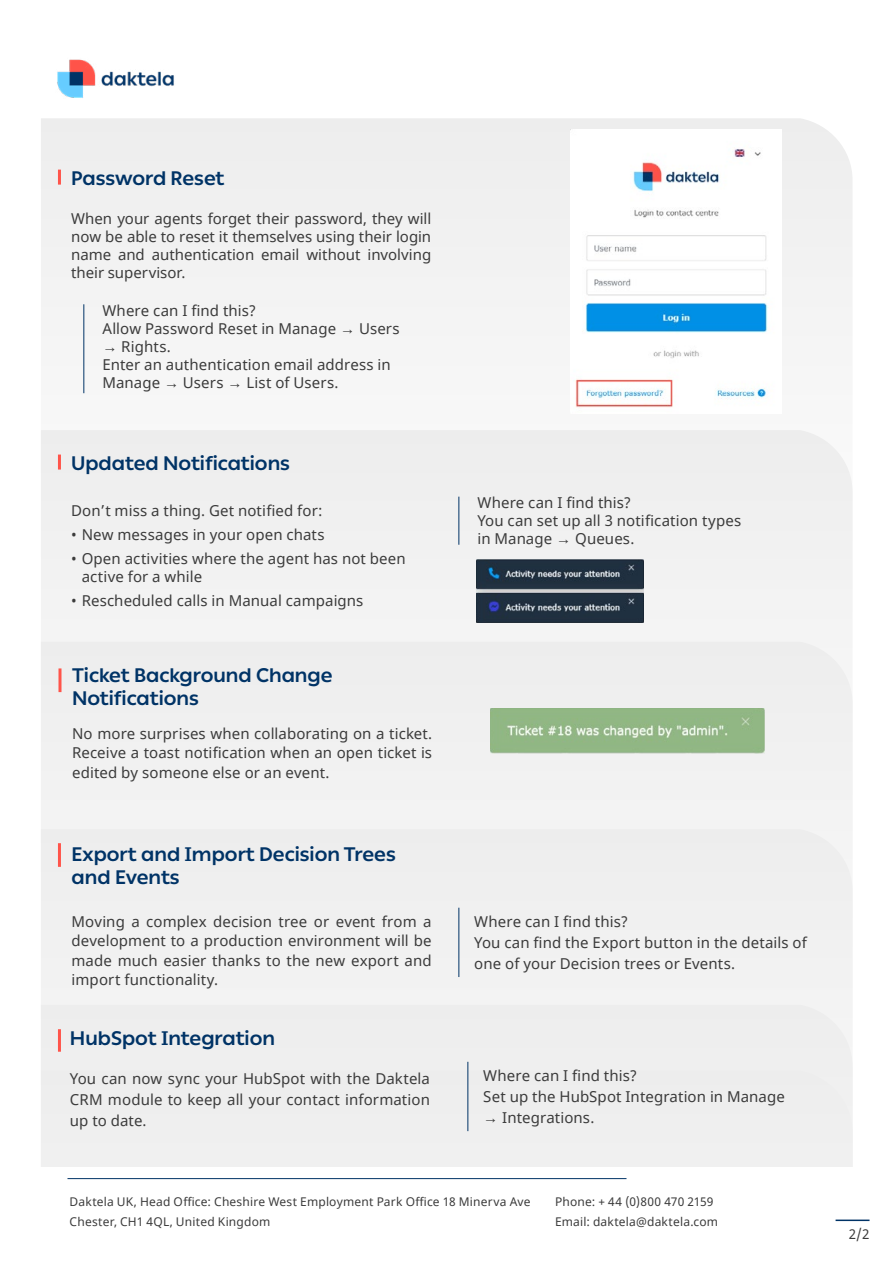
<style>
.page{position:relative;width:893px;height:1263px;background:#fff}
.page>*{position:absolute;margin:0;border:0;box-sizing:border-box;transform-origin:0 0}
.t1{font:700 19.5px/23.4px "Ping LCG";color:#036}
.t2{font:15px/18px "Noto Sans";letter-spacing:.01em;color:#3b3b3b}
.t3{font:13.5px "Noto Sans";color:#3b3b3b}
.t4{font:12px/20.4px "Noto Sans";letter-spacing:.015em;color:#3b3b3b}
</style>
<div class="page">
<div style="left:41px;top:430px;width:811px;height:212px;background:#f0f0f0"></div>
<div style="left:41px;top:829px;width:811px;height:176px;background:#f0f0f0"></div>
<div style="left:41px;top:1005px;width:811px;height:66px;background:#eee"></div>
<div style="left:41px;top:1071px;width:811px;height:96px;background:#efefef"></div>
<hr style="left:835px;top:1219px;width:34px;height:2px;background:#036">
<svg style="left:58px;top:668px;width:4px;height:24px"></svg>
<hr style="left:58px;top:843px;width:3px;height:24px;background:#ff544a">
<hr style="left:58px;top:1029px;width:3px;height:23px;background:#ff544a">
<img style="left:57px;top:59px;width:117px;height:39px">
<hr style="left:68px;top:1178px;width:558px;height:1px;background:#036">
<hr style="left:467px;top:1062px;width:1px;height:69px;background:#036">
<hr style="left:458px;top:908px;width:1px;height:69px;background:#036">
<img style="left:490px;top:708px;width:274px;height:45px">
<hr style="left:58px;top:170px;width:3px;height:15px;background:#ff544a">
<hr style="left:58px;top:455px;width:3px;height:15px;background:#ff544a">
<hr style="left:83px;top:304px;width:1px;height:89px;background:#036">
<hr style="left:458px;top:497px;width:1px;height:48px;background:#036">
<img style="left:570px;top:129px;width:205px;height:284px">
<img style="left:476px;top:560px;width:168px;height:63px">
<h1 class="t1" style="left:71px;top:165px;width:155px">Password Reset</h1>
<p class="t2" style="left:71px;top:210px;width:362px;text-align:justify">When your agents forget their password, they will now be able to reset it themselves using their login name and authentication email without involving their supervisor.</p>
<p class="t2" style="left:102px;top:302px;width:299px">Where can I find this?<br>Allow Password Reset in Manage → Users</p>
<p class="t2" style="left:102px;top:338px;width:290px">→ Rights.<br>Enter an authentication email address in<br>Manage → Users → List of Users.</p>
<h1 class="t1" style="left:71px;top:450px;width:220px">Updated Notifications</h1>
<p class="t2" style="left:71px;top:502px;width:253px">Don’t miss a thing. Get notified for:</p>
<p class="t2" style="left:71px;top:526px;width:255px">• New messages in your open chats</p>
<p class="t2" style="left:82px;top:550px;width:326px;text-indent:-10px">• Open activities where the agent has not been active for a while</p>
<p class="t2" style="left:71px;top:592px;width:294px">• Rescheduled calls in Manual campaigns</p>
<h1 class="t1" style="left:72px;top:662px;width:262px">Ticket Background Change<br>Notifications</h1>
<p class="t2" style="left:72px;top:724px;width:362px;line-height:19.5px;text-align:justify">No more surprises when collaborating on a ticket.<br>Receive a toast notification when an open ticket is edited by someone else or an event.</p>
<h1 class="t1" style="left:72px;top:841px;width:326px">Export and Import Decision Trees and Events</h1>
<p class="t2" style="left:72px;top:912px;width:362px;line-height:19.5px;text-align:justify">Moving a complex decision tree or event from a development to a production environment will be made much easier thanks to the new export and import functionality.</p>
<h1 class="t1" style="left:70px;top:1026px;width:207px">HubSpot Integration</h1>
<p class="t2" style="left:70px;top:1068px;width:361px;line-height:21px;text-align:justify">You can now sync your HubSpot with the Daktela CRM module to keep all your contact information up to date.</p>
<p class="t2" style="left:477px;top:494px;width:265px">Where can I find this?<br>You can set up all 3 notification types in Manage → Queues.</p>
<p class="t2" style="left:474px;top:912px;width:334px;line-height:21px">Where can I find this?<br>You can find the Export button in the details of one of your Decision trees or Events.</p>
<p class="t2" style="left:483px;top:1066px;width:303px;line-height:21px">Where can I find this?<br>Set up the HubSpot Integration in Manage</p>
<p class="t2" style="left:483px;top:1109px;width:113px">→ Integrations.</p>
<p class="t4" style="left:70px;top:1192px;width:462px">Daktela UK, Head Office: Cheshire West Employment Park Office 18 Minerva Ave<br>Chester, CH1 4QL, United Kingdom</p>
<p class="t4" style="left:555px;top:1192px;width:165px">Phone: + 44 (0)800 470 2159<br>Email: daktela@daktela.com</p>
<p class="t3" style="left:849px;top:1225px;width:22px">2/2</p>
</div>
